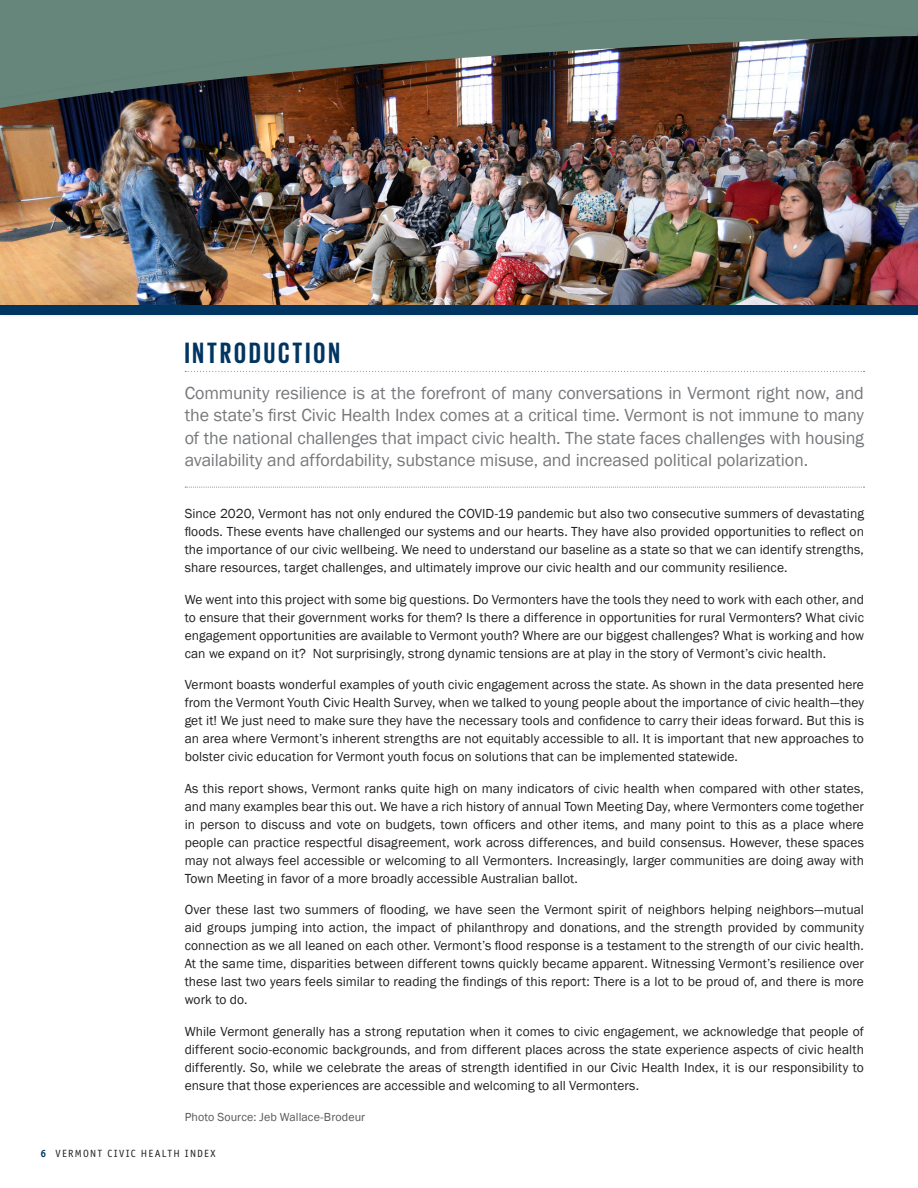
<style>
.page{position:relative;width:918px;height:1188px;background:#fff}
.page>*{position:absolute;margin:0;border:0;box-sizing:border-box;transform-origin:0 0}
.BODY_Head{font:700 30px "Giorgio Sans";letter-spacing:.1em;color:#003562}
.Section_Intro_Text{font:18px/22.5px "Franklin Gothic";letter-spacing:-.005em;color:#76787b;text-align:justify}
.Body{font:13.5px/18px "Franklin Gothic";letter-spacing:.005em;color:#231f20;text-align:justify}
.Body-2{font:12px "Franklin Gothic";letter-spacing:.01em;color:#57585a}
.t1{font:10.5px "Officina Sans Std";letter-spacing:.115em;color:#231f20}
.s1{font-weight:700;color:#003a62}
</style>
<div class="page">
<svg style="left:185px;top:371px;width:680px;height:1px"></svg>
<svg style="left:185px;top:487px;width:680px;height:1px"></svg>
<img style="left:0;top:108px;width:918px;height:198px">
<img style="left:0;top:101px;width:918px;height:7px">
<div style="left:0;top:0;width:918px;height:101px;background:#231f20;opacity:.5"></div>
<svg style="left:0;top:0;width:918px;height:98px;background:#627068"></svg>
<div style="left:0;top:306px;width:918px;height:9px;background:#003562"></div>
<p class="BODY_Head" style="left:185px;top:338px;width:157px">INTRODUCTION</p>
<p class="Section_Intro_Text" style="left:185px;top:382px;width:681px">Community resilience is at the forefront of many conversations in Vermont right now, and the state’s first Civic Health Index comes at a critical time. Vermont is not immune to many of the national challenges that impact civic health. The state faces challenges with housing availability and affordability, substance misuse, and increased political polarization.</p>
<p class="Body" style="left:185px;top:505px;width:681px">Since 2020, Vermont has not only endured the COVID-19 pandemic but also two consecutive summers of devastating floods. These events have challenged our systems and our hearts. They have also provided opportunities to reflect on the importance of our civic wellbeing. We need to understand our baseline as a state so that we can identify strengths, share resources, target challenges, and ultimately improve our civic health and our community resilience.</p>
<p class="Body" style="left:185px;top:590px;width:681px">We went into this project with some big questions. Do Vermonters have the tools they need to work with each other, and to ensure that their government works for them? Is there a difference in opportunities for rural Vermonters? What civic engagement opportunities are available to Vermont youth? Where are our biggest challenges? What is working and how can we expand on it? Not surprisingly, strong dynamic tensions are at play in the story of Vermont’s civic health.</p>
<p class="Body" style="left:185px;top:676px;width:681px">Vermont boasts wonderful examples of youth civic engagement across the state. As shown in the data presented here from the Vermont Youth Civic Health Survey, when we talked to young people about the importance of civic health—they get it! We just need to make sure they have the necessary tools and confidence to carry their ideas forward. But this is an area where Vermont’s inherent strengths are not equitably accessible to all. It is important that new approaches to bolster civic education for Vermont youth focus on solutions that can be implemented statewide.</p>
<p class="Body" style="left:185px;top:779px;width:681px">As this report shows, Vermont ranks quite high on many indicators of civic health when compared with other states, and many examples bear this out. We have a rich history of annual Town Meeting Day, where Vermonters come together in person to discuss and vote on budgets, town officers and other items, and many point to this as a place where people can practice respectful disagreement, work across differences, and build consensus. However, these spaces may not always feel accessible or welcoming to all Vermonters. Increasingly, larger communities are doing away with Town Meeting in favor of a more broadly accessible Australian ballot.</p>
<p class="Body" style="left:185px;top:901px;width:681px">Over these last two summers of flooding, we have seen the Vermont spirit of neighbors helping neighbors—mutual aid groups jumping into action, the impact of philanthropy and donations, and the strength provided by community connection as we all leaned on each other. Vermont’s flood response is a testament to the strength of our civic health.<br>At the same time, disparities between different towns quickly became apparent. Witnessing Vermont’s resilience over these last two years feels similar to reading the findings of this report: There is a lot to be proud of, and there is more work to do.</p>
<p class="Body" style="left:185px;top:1022px;width:681px">While Vermont generally has a strong reputation when it comes to civic engagement, we acknowledge that people of different socio-economic backgrounds, and from different places across the state experience aspects of civic health differently. So, while we celebrate the areas of strength identified in our Civic Health Index, it is our responsibility to ensure that those experiences are accessible and welcoming to all Vermonters.</p>
<p class="Body-2" style="left:185px;top:1109px;width:182px">Photo Source: Jeb Wallace-Brodeur</p>
<p class="t1" style="left:40px;top:1147px;width:177px"><span class="s1">6</span> VERMONT CIVIC HEALTH INDEX</p>
</div>
